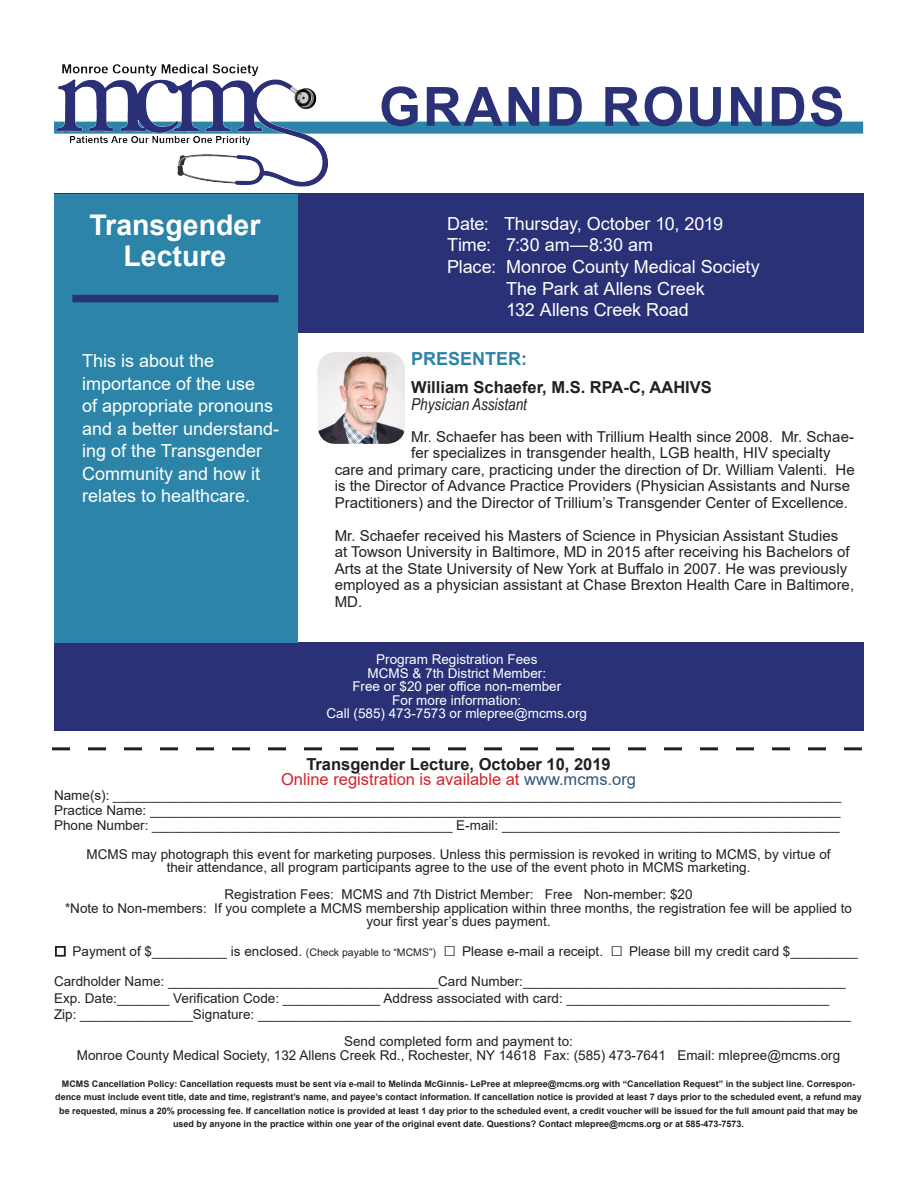
<style>
.page{position:relative;width:918px;height:1188px;background:#fff}
.page>*{position:absolute;margin:0;border:0;box-sizing:border-box;transform-origin:0 0}
.t1{font:700 54px "Arial";letter-spacing:.035em;color:#2a3177}
.t2{font:700 28.5px "Arial";color:#fff}
.t3{font:18px/22.5px "Arial";color:#fff}
.t4{font:700 18px "Arial";color:#2c85a8}
.t5{font:700 16.5px/15px "Arial";color:#231f20;text-align:center}
.t6{font:italic 16.5px "Arial Narrow";color:#231f20}
.t7{font:15px/16.5px "Arial";color:#231f20}
.t8{font:13.5px/13.5px "Arial";color:#231f20;text-align:center}
.t9{font:13.5px "Arial";color:#fff}
.t10{font:700 9px/13.5px "Arial";color:#231f20;text-align:center}
.s1{font-weight:400;color:#d1232a}
.s2{font-weight:400;color:#30557c}
.s3{font-size:21px}
.s4{font-size:10.5px}
</style>
<div class="page">
<div style="left:54px;top:193px;width:810px;height:140px;background:#2a3177"></div>
<div style="left:54px;top:122px;width:809px;height:12px;background:#2c85a8"></div>
<div style="left:54px;top:643px;width:810px;height:88px;background:#2a3177"></div>
<svg style="left:55px;top:946px;width:11px;height:11px"></svg>
<svg style="left:52px;top:747px;width:810px;height:3px"></svg>
<img style="left:318px;top:352px;width:87px;height:92px">
<img style="left:54px;top:64px;width:277px;height:123px">
<div style="left:54px;top:194px;width:244px;height:449px;background:#2c85a8"></div>
<div style="left:72px;top:295px;width:206px;height:7px;background:#2a3177"></div>
<p class="t2" style="left:89px;top:204px;width:173px">Transgender</p>
<p class="t2" style="left:123px;top:236px;width:104px">Lecture</p>
<p class="t3" style="left:82px;top:350px;width:134px">This is about the</p>
<p class="t3" style="left:82px;top:372px;width:199px">importance of the use<br>of appropriate pronouns and a better understand&shy;ing of the Transgender</p>
<p class="t3" style="left:82px;top:462px;width:180px">Community and how it relates to healthcare.</p>
<p class="t1" style="left:379px;top:69px;width:467px">GRAND ROUNDS</p>
<p class="t3" style="left:447px;top:212px;width:278px">Date: Thursday, October 10, 2019</p>
<p class="t3" style="left:447px;top:234px;width:208px">Time: 7:30 am—8:30 am</p>
<p class="t3" style="left:447px;top:255px;width:314px">Place: Monroe County Medical Society</p>
<p class="t3" style="left:506px;top:277px;width:200px">The Park at Allens Creek</p>
<p class="t3" style="left:506px;top:299px;width:184px">132 Allens Creek Road</p>
<p class="t4" style="left:411px;top:346px;width:118px">PRESENTER:</p>
<p class="t5" style="left:411px;top:380px;width:302px">William Schaefer, M.S. RPA-C, AAHIVS</p>
<p class="t6" style="left:411px;top:393px;width:117px">Physician Assistant</p>
<p class="t7" style="left:411px;top:428px;width:444px">Mr. Schaefer has been with Trillium Health since 2008. Mr. Schae-</p>
<p class="t7" style="left:411px;top:445px;width:421px">fer specializes in transgender health, LGB health, HIV specialty</p>
<p class="t7" style="left:335px;top:461px;width:521px">care and primary care, practicing under the direction of Dr. William Valenti. He</p>
<p class="t7" style="left:335px;top:478px;width:517px">is the Director of Advance Practice Providers (Physician Assistants and Nurse</p>
<p class="t7" style="left:335px;top:494px;width:515px">Practitioners) and the Director of Trillium’s Transgender Center of Excellence.</p>
<p class="t7" style="left:335px;top:527px;width:521px">Mr. Schaefer received his Masters of Science in Physician Assistant Studies at Towson University in Baltimore, MD in 2015 after receiving his Bachelors of Arts at the State University of New York at Buffalo in 2007. He was previously employed as a physician assistant at Chase Brexton Health Care in Baltimore, MD.</p>
<p class="t9" style="left:376px;top:650px;width:163px">Program Registration Fees</p>
<p class="t9" style="left:368px;top:664px;width:180px">MCMS &amp; 7th District Member:</p>
<p class="t9" style="left:352px;top:677px;width:210px">Free or $20 per office non-member</p>
<p class="t9" style="left:392px;top:691px;width:131px">For more information:</p>
<p class="t9" style="left:327px;top:704px;width:262px">Call (585) 473-7573 or mlepree@mcms.org</p>
<p class="t5" style="left:281px;top:757px;width:356px">Transgender Lecture, October 10, 2019<br><span class="s1">Online registration is available at</span> <span class="s2">www.mcms.org</span></p>
<p class="t8" style="left:54px;top:789px;width:789px">Name(s): _________________________________________________________________________________________________</p>
<p class="t8" style="left:54px;top:804px;width:788px">Practice Name: ____________________________________________________________________________________________</p>
<p class="t8" style="left:54px;top:819px;width:787px">Phone Number: ________________________________________ E-mail: _____________________________________________</p>
<p class="t8" style="left:86px;top:847px;width:746px">MCMS may photograph this event for marketing purposes. Unless this permission is revoked in writing to MCMS, by virtue of</p>
<p class="t8" style="left:167px;top:861px;width:585px">their attendance, all program participants agree to the use of the event photo in MCMS marketing.</p>
<p class="t8" style="left:65px;top:888px;width:789px">Registration Fees: MCMS and 7th District Member: Free Non-member: $20<br>*Note to Non-members: If you complete a MCMS membership application within three months, the registration fee will be applied to your first year’s dues payment.</p>
<p class="t8" style="left:54px;top:945px;width:806px"><span class="s3">□</span> Payment of $__________ is enclosed. <span class="s4">(Check payable to “MCMS”)</span> <span class="s3">□</span> Please e-mail a receipt. <span class="s3">□</span> Please bill my credit card $_________</p>
<p class="t8" style="left:54px;top:975px;width:793px">Cardholder Name: ____________________________________Card Number:___________________________________________</p>
<p class="t8" style="left:54px;top:991px;width:777px">Exp. Date:_______ Verification Code: _____________ Address associated with card: ___________________________________</p>
<p class="t8" style="left:54px;top:1008px;width:799px">Zip: _______________Signature: _______________________________________________________________________________</p>
<p class="t8" style="left:77px;top:1035px;width:765px">Send completed form and payment to:<br>Monroe County Medical Society, 132 Allens Creek Rd., Rochester, NY 14618 Fax: (585) 473-7641 Email: mlepree@mcms.org</p>
<p class="t10" style="left:55px;top:1077px;width:808px">MCMS Cancellation Policy: Cancellation requests must be sent via e-mail to Melinda McGinnis- LePree at mlepree@mcms.org with “Cancellation Request” in the subject line. Correspon&shy;dence must include event title, date and time, registrant’s name, and payee’s contact information. If cancellation notice is provided at least 7 days prior to the scheduled event, a refund may be requested, minus a 20% processing fee. If cancellation notice is provided at least 1 day prior to the scheduled event, a credit voucher will be issued for the full amount paid that may be used by anyone in the practice within one year of the original event date. Questions? Contact mlepree@mcms.org or at 585-473-7573.</p>
</div>
